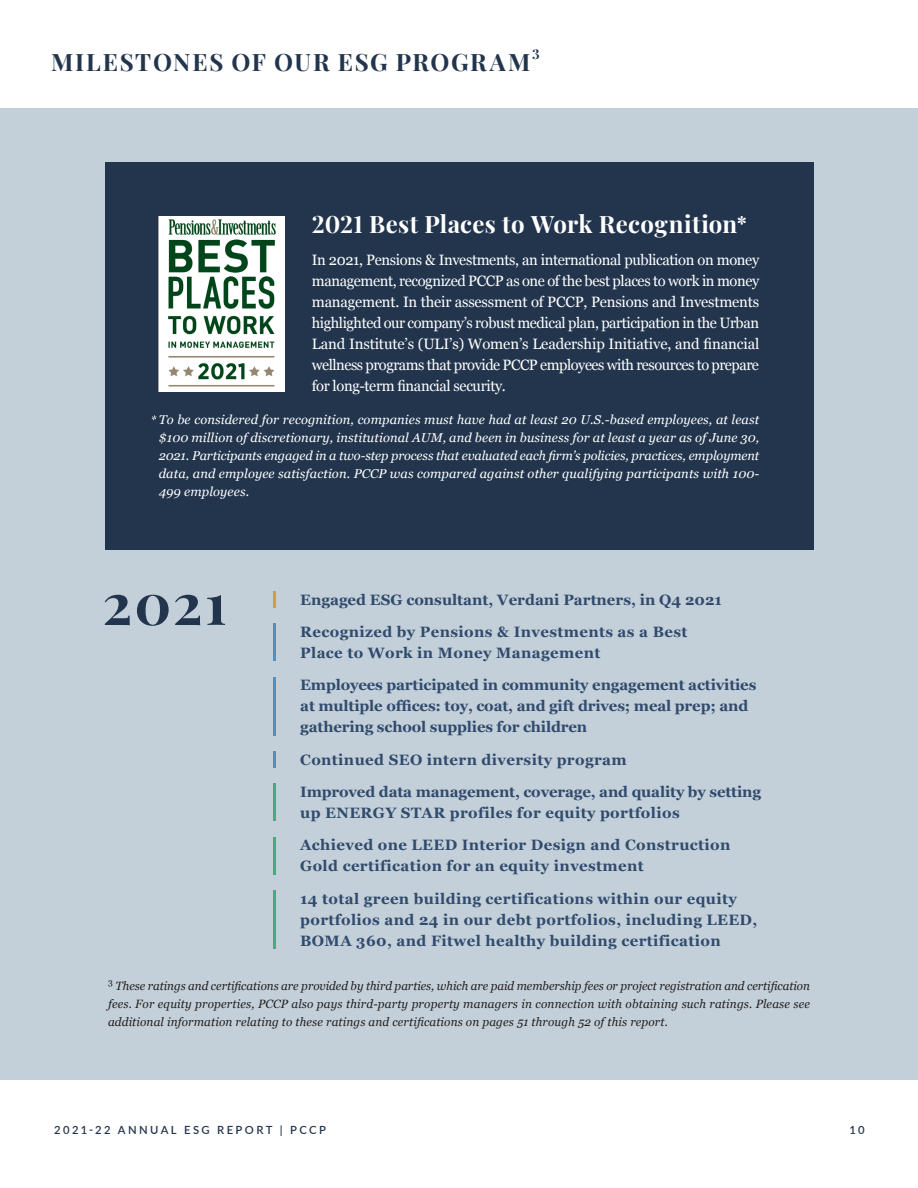
<style>
.page{position:relative;width:918px;height:1188px;background:#fff}
.page>*{position:absolute;margin:0;border:0;box-sizing:border-box;transform-origin:0 0}
.t1{font:700 57px "Playfair Display";color:#22354d}
.Large_Body{font:700 24px "Playfair Display";letter-spacing:.015em;color:#fff}
.L2_-_Avoid_TOC{font:700 24px "Playfair Display";letter-spacing:.075em;color:#22354d}
.t2{font:15px/21px "Georgia";letter-spacing:-.025em;color:#fff;text-align:justify}
.Milestones_-_Environ{font:700 15px/21px "Georgia";letter-spacing:.025em;color:#314b6e}
.Milestones_-_Social{font:700 15px/21px "Georgia";letter-spacing:-.01em;color:#314b6e}
.Milestones_-_Social-2{font:700 15px/21px "Georgia";letter-spacing:.025em;color:#314b6e}
.Milestones_-_Environ-2{font:700 15px/21px "Georgia";letter-spacing:-.01em;color:#314b6e}
.Milestones_-_Governa{font:700 15px "Georgia";color:#314b6e}
.L2_-_Avoid_TOC-2{font:700 13.5px "Playfair Display";color:#22354d}
.t3{font:italic 12.75px/17.9px "Georgia";letter-spacing:.01em;color:#fff;text-align:justify}
.t4{font:italic 12px/18px "Georgia";letter-spacing:.01em;color:#231f20;text-align:justify}
.t5{font:600 11.25px "Lato";letter-spacing:.215em;color:#22354d}
.s1{font-size:21px}
</style>
<div class="page">
<div style="left:0;top:108px;width:918px;height:972px;background:#c3d0d9"></div>
<hr style="left:273px;top:591px;width:3px;height:17px;background:#e09738">
<hr style="left:273px;top:624px;width:3px;height:37px;background:#4e91c2">
<hr style="left:273px;top:677px;width:3px;height:59px;background:#4e91c2">
<hr style="left:273px;top:751px;width:3px;height:17px;background:#4e91c2">
<hr style="left:273px;top:783px;width:3px;height:38px;background:#3eb080">
<hr style="left:273px;top:837px;width:3px;height:37px;background:#3eb080">
<hr style="left:273px;top:890px;width:3px;height:59px;background:#3eb080">
<div style="left:105px;top:162px;width:708px;height:388px;background:#22354d"></div>
<svg style="left:152px;top:415px;width:5px;height:5px"></svg>
<img style="left:159px;top:216px;width:126px;height:176px">
<p class="L2_-_Avoid_TOC" style="left:51px;top:43px;width:481px">MILESTONES OF OUR ESG PROGRAM</p>
<p class="L2_-_Avoid_TOC-2" style="left:532px;top:43px;width:9px">3</p>
<p class="Large_Body" style="left:312px;top:205px;width:437px">2021 Best Places to Work Recognition<span class="s1">*</span></p>
<p class="t2" style="left:312px;top:249px;width:449px">In 2021, Pensions &amp; Investments, an international publication on money management, recognized PCCP as one of the best places to work in money management. In their assessment of PCCP, Pensions and Investments highlighted our company’s robust medical plan, participation in the Urban Land Institute’s (ULI’s) Women’s Leadership Initiative, and financial wellness programs that provide PCCP employees with resources to prepare for long-term financial security.</p>
<p class="t3" style="left:159px;top:410px;width:602px">To be considered for recognition, companies must have had at least 20 U.S.-based employees, at least $100 million of discretionary, institutional AUM, and been in business for at least a year as of June 30, 2021. Participants engaged in a two-step process that evaluated each firm’s policies, practices, employment data, and employee satisfaction. PCCP was compared against other qualifying participants with 100- 499 employees.</p>
<p class="t1" style="left:102px;top:559px;width:126px">2021</p>
<p class="Milestones_-_Governa" style="left:300px;top:588px;width:423px">Engaged ESG consultant, Verdani Partners, in Q4 2021</p>
<p class="Milestones_-_Social-2" style="left:300px;top:621px;width:389px">Recognized by Pensions &amp; Investments as a Best<br>Place to Work in Money Management</p>
<p class="Milestones_-_Social" style="left:300px;top:674px;width:458px">Employees participated in community engagement activities at multiple offices: toy, coat, and gift drives; meal prep; and gathering school supplies for children</p>
<p class="Milestones_-_Social-2" style="left:300px;top:748px;width:328px">Continued SEO intern diversity program</p>
<p class="Milestones_-_Environ-2" style="left:300px;top:780px;width:462px">Improved data management, coverage, and quality by setting up ENERGY STAR profiles for equity portfolios</p>
<p class="Milestones_-_Environ" style="left:300px;top:834px;width:432px">Achieved one LEED Interior Design and Construction<br>Gold certification for an equity investment</p>
<p class="Milestones_-_Environ" style="left:300px;top:887px;width:459px">14 total green building certifications within our equity portfolios and 24 in our debt portfolios, including LEED,<br>BOMA 360, and Fitwel healthy building certification</p>
<p class="t4" style="left:108px;top:976px;width:704px"><sup>3</sup> These ratings and certifications are provided by third parties, which are paid membership fees or project registration and certification fees. For equity properties, PCCP also pays third-party property managers in connection with obtaining such ratings. Please see additional information relating to these ratings and certifications on pages 51 through 52 of this report.</p>
<p class="t5" style="left:54px;top:1122px;width:273px">2021-22 ANNUAL ESG REPORT | PCCP</p>
<p class="t5" style="left:850px;top:1122px;width:17px">10</p>
</div>
